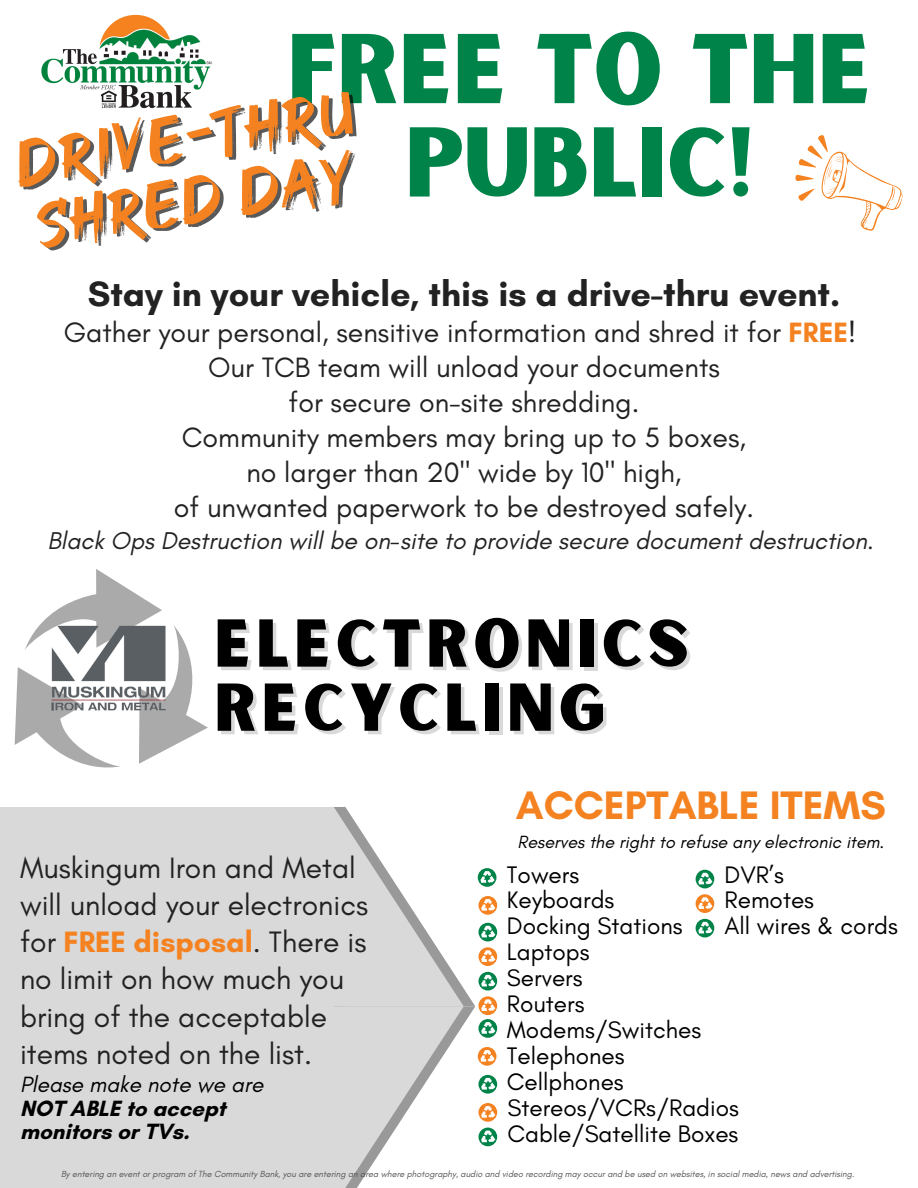
<style>
.page{position:relative;width:918px;height:1188px;background:#fff}
.page>*{position:absolute;margin:0;border:0;box-sizing:border-box;transform-origin:0 0}
.t1{font:94.5px/93.3px "Sunborn Sans One";color:#008348;text-align:center}
.t2{font:64.5px "Sunborn Sans One";letter-spacing:.075em;color:#000}
.t3{font:64.5px "GOODBRUSH";color:#f58220}
.t4{font:700 40.5px "Glacial Indifference";color:#f58220}
.t5{font:700 36px "Glacial Indifference";color:#222}
.t6{font:30px/37.2px "Glacial Indifference";color:#222}
.t7{font:28.5px/34.8px "Glacial Indifference";color:#222;text-align:center}
.t8{font:italic 24.75px "Glacial Indifference";color:#222}
.t9{font:24.3px/25.8px "Glacial Indifference";color:#000}
.t10{font:700 22.5px/23.7px "Glacial Indifference";color:#000}
.t11{font:italic 18px "Glacial Indifference";color:#000}
.t12{font:italic 9px "Glacial Indifference";color:#545454}
.s1{font-weight:700;color:#f58220}
.s2{font-weight:400;font-style:italic}
</style>
<div class="page">
<svg style="left:795px;top:135px;width:108px;height:96px"></svg>
<div style="left:0;top:807px;width:334px;height:381px;background:#d9d9d9"></div>
<img style="left:41px;top:14px;width:171px;height:95px">
<svg style="left:334px;top:807px;width:163px;height:381px"></svg>
<svg style="left:15px;top:569px;width:193px;height:199px"></svg>
<img style="left:48px;top:620px;width:127px;height:97px">
<svg style="left:696px;top:870px;width:18px;height:18px"></svg>
<svg style="left:696px;top:894px;width:18px;height:19px"></svg>
<svg style="left:696px;top:919px;width:18px;height:19px"></svg>
<p class="t1" style="left:288px;top:28px;width:586px">FREE TO THE<br>PUBLIC!</p>
<p class="t3" style="left:11px;top:128px;width:341px;rotate:-9deg">DRIVE-THRU</p>
<p class="t3" style="left:31px;top:189px;width:322px;rotate:-9deg">SHRED DAY</p>
<p class="t5" style="left:88px;top:272px;width:754px">Stay in your vehicle, this is a drive-thru event.</p>
<p class="t7" style="left:64px;top:315px;width:794px">Gather your personal, sensitive information and shred it for <span class="s1">FREE</span>!<br>Our TCB team will unload your documents<br>for secure on-site shredding.<br>Community members may bring up to 5 boxes,<br>no larger than 20" wide by 10" high,<br>of unwanted paperwork to be destroyed safely.</p>
<p class="t8" style="left:48px;top:526px;width:828px">Black Ops Destruction will be on-site to provide secure document destruction.</p>
<h5 class="t2" style="left:214px;top:602px;width:476px">ELECTRONICS</h5>
<h6 class="t2" style="left:214px;top:666px;width:392px">RECYCLING</h6>
<p class="t6" style="left:20px;top:849px;width:350px">Muskingum Iron and Metal will unload your electronics for <span class="s1">FREE disposal</span>. There is no limit on how much you bring of the acceptable items noted on the list.</p>
<p class="t10" style="left:20px;top:1072px;width:245px"><span class="s2">Please make note we are<br></span>NOT ABLE to accept monitors or TVs.</p>
<p class="t4" style="left:516px;top:781px;width:372px">ACCEPTABLE ITEMS</p>
<h6 class="t11" style="left:518px;top:831px;width:368px">Reserves the right to refuse any electronic item.</h6>
<p class="t9" style="left:725px;top:861px;width:91px">DVR’s<br>Remotes</p>
<p class="t9" style="left:725px;top:913px;width:175px">All wires &amp; cords</p>
<h1 class="t9" style="left:507px;top:861px;width:109px">Towers<br>Keyboards</h1>
<h2 class="t9" style="left:507px;top:913px;width:177px">Docking Stations</h2>
<p class="t9" style="left:507px;top:939px;width:84px">Laptops</p>
<h6 class="t9" style="left:507px;top:965px;width:77px">Servers</h6>
<p class="t9" style="left:507px;top:991px;width:79px">Routers</p>
<p class="t9" style="left:507px;top:1016px;width:196px">Modems/Switches</p>
<h3 class="t9" style="left:507px;top:1042px;width:119px">Telephones</h3>
<h4 class="t9" style="left:507px;top:1068px;width:118px">Cellphones</h4>
<p class="t9" style="left:507px;top:1094px;width:233px">Stereos/VCRs/Radios</p>
<p class="t9" style="left:507px;top:1120px;width:232px">Cable/Satellite Boxes</p>
<p class="t12" style="left:61px;top:1169px;width:795px">By entering an event or program of The Community Bank, you are entering an area where photography, audio and video recording may occur and be used on websites, in social media, news and advertising.</p>
</div>
